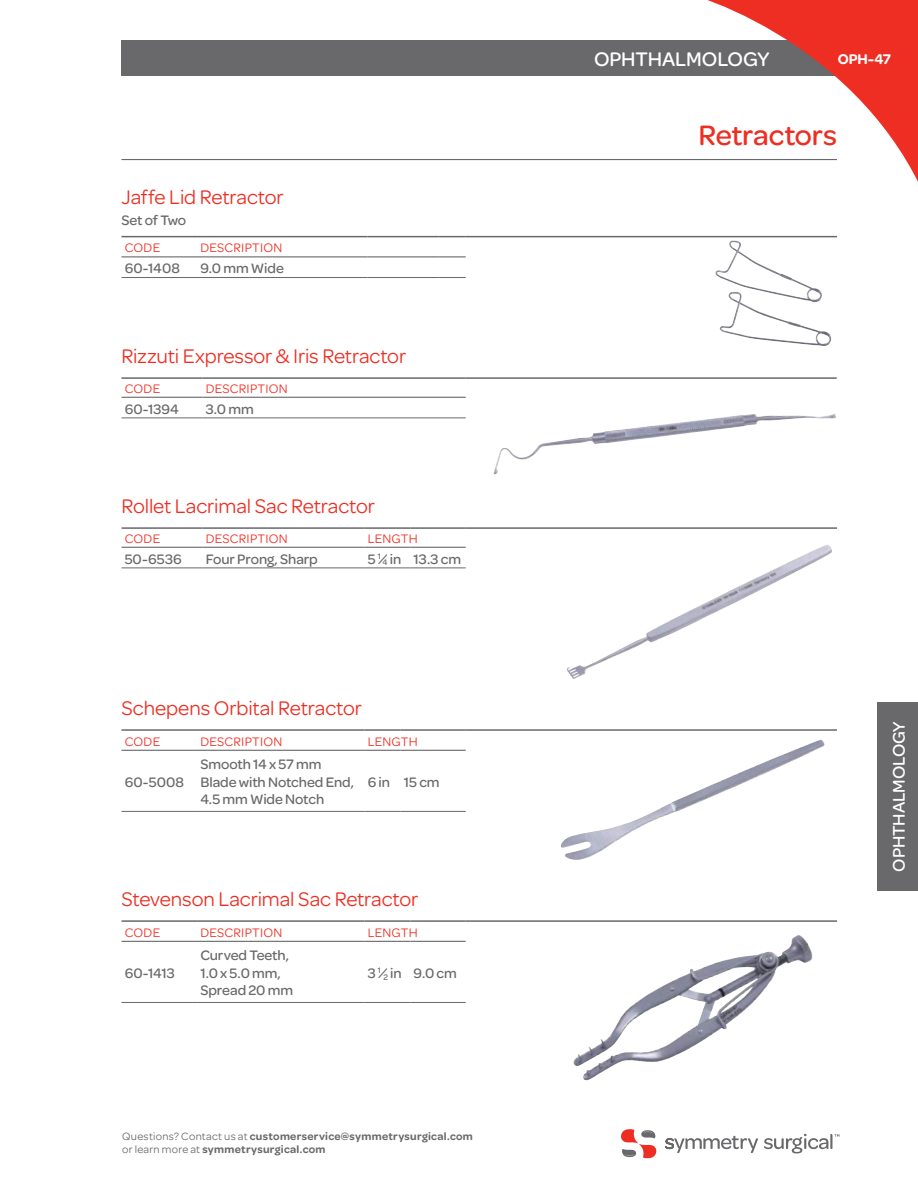
<style>
.page{position:relative;width:918px;height:1188px;background:#fff}
.page>*{position:absolute;margin:0;border:0;box-sizing:border-box;transform-origin:0 0}
.t1{font:500 30px "Omnes";letter-spacing:-.005em;color:#ee2e22}
.t2{font:21px "Omnes";letter-spacing:-.005em;color:#ee2e22}
.t3{font:500 21px "Omnes";letter-spacing:-.005em;color:#fff}
.t4{font:500 18px "Omnes";letter-spacing:-.005em;color:#fff}
.t5{font:600 15px "Omnes";color:#fff}
.t6{font:500 14.7px/17.5px "Omnes";letter-spacing:-.005em;color:#69696c}
.t7{font:13.2px "Omnes";letter-spacing:.02em;color:#ee2e22}
.t8{font:600 11.25px/13.5px "Omnes";letter-spacing:.025em;color:#69696c}
.s1{font-weight:400}
</style>
<div class="page">
<div style="left:878px;top:702px;width:40px;height:189px;background:#69696c"></div>
<div style="left:121px;top:41px;width:756px;height:35px;background:#69696c"></div>
<svg style="left:653px;top:0;width:265px;height:182px"></svg>
<svg style="left:665px;top:1134px;width:174px;height:19px"></svg>
<svg style="left:621px;top:1129px;width:35px;height:29px"></svg>
<hr style="left:122px;top:159px;width:715px;height:1px;background:#69696c">
<hr style="left:122px;top:236px;width:75px;height:1px;background:#69696c">
<hr style="left:197px;top:236px;width:170px;height:1px;background:#69696c">
<hr style="left:367px;top:236px;width:72px;height:1px;background:#69696c">
<svg style="left:439px;top:236px;width:27px;height:1px"></svg>
<hr style="left:466px;top:236px;width:371px;height:1px;background:#69696c">
<hr style="left:122px;top:256px;width:75px;height:1px;background:#69696c">
<hr style="left:197px;top:256px;width:170px;height:1px;background:#69696c">
<hr style="left:367px;top:256px;width:72px;height:1px;background:#69696c">
<svg style="left:439px;top:256px;width:27px;height:1px"></svg>
<hr style="left:122px;top:277px;width:75px;height:1px;background:#69696c">
<hr style="left:197px;top:277px;width:170px;height:1px;background:#69696c">
<hr style="left:367px;top:277px;width:72px;height:1px;background:#69696c">
<svg style="left:439px;top:277px;width:27px;height:1px"></svg>
<img style="left:716px;top:240px;width:115px;height:106px">
<hr style="left:122px;top:527px;width:80px;height:2px;background:#69696c">
<hr style="left:202px;top:527px;width:162px;height:2px;background:#69696c">
<hr style="left:364px;top:527px;width:46px;height:2px;background:#69696c">
<hr style="left:410px;top:527px;width:56px;height:2px;background:#69696c">
<hr style="left:466px;top:527px;width:371px;height:2px;background:#69696c">
<hr style="left:122px;top:547px;width:80px;height:1px;background:#69696c">
<hr style="left:202px;top:547px;width:162px;height:1px;background:#69696c">
<hr style="left:122px;top:568px;width:80px;height:1px;background:#69696c">
<hr style="left:202px;top:568px;width:162px;height:1px;background:#69696c">
<hr style="left:364px;top:547px;width:46px;height:1px;background:#69696c">
<hr style="left:410px;top:547px;width:56px;height:1px;background:#69696c">
<hr style="left:364px;top:568px;width:46px;height:1px;background:#69696c">
<hr style="left:410px;top:568px;width:56px;height:1px;background:#69696c">
<img style="left:567px;top:544px;width:265px;height:135px">
<hr style="left:122px;top:920px;width:75px;height:2px;background:#69696c">
<hr style="left:197px;top:920px;width:167px;height:2px;background:#69696c">
<hr style="left:364px;top:920px;width:46px;height:2px;background:#69696c">
<hr style="left:410px;top:920px;width:56px;height:2px;background:#69696c">
<hr style="left:466px;top:920px;width:371px;height:2px;background:#69696c">
<hr style="left:122px;top:941px;width:75px;height:1px;background:#69696c">
<hr style="left:197px;top:941px;width:167px;height:1px;background:#69696c">
<hr style="left:364px;top:941px;width:46px;height:1px;background:#69696c">
<hr style="left:410px;top:941px;width:56px;height:1px;background:#69696c">
<hr style="left:122px;top:1002px;width:75px;height:1px;background:#69696c">
<hr style="left:197px;top:1002px;width:167px;height:1px;background:#69696c">
<hr style="left:364px;top:1002px;width:46px;height:1px;background:#69696c">
<hr style="left:410px;top:1002px;width:56px;height:1px;background:#69696c">
<hr style="left:122px;top:729px;width:75px;height:2px;background:#69696c">
<hr style="left:197px;top:729px;width:167px;height:2px;background:#69696c">
<hr style="left:364px;top:729px;width:37px;height:2px;background:#69696c">
<hr style="left:401px;top:729px;width:65px;height:2px;background:#69696c">
<hr style="left:466px;top:729px;width:371px;height:2px;background:#69696c">
<hr style="left:122px;top:750px;width:75px;height:1px;background:#69696c">
<hr style="left:197px;top:750px;width:167px;height:1px;background:#69696c">
<hr style="left:364px;top:750px;width:37px;height:1px;background:#69696c">
<hr style="left:401px;top:750px;width:65px;height:1px;background:#69696c">
<hr style="left:122px;top:811px;width:75px;height:1px;background:#69696c">
<hr style="left:197px;top:811px;width:167px;height:1px;background:#69696c">
<hr style="left:364px;top:811px;width:37px;height:1px;background:#69696c">
<hr style="left:401px;top:811px;width:65px;height:1px;background:#69696c">
<img style="left:573px;top:935px;width:238px;height:145px">
<img style="left:561px;top:740px;width:264px;height:120px">
<hr style="left:122px;top:377px;width:80px;height:2px;background:#69696c">
<hr style="left:202px;top:377px;width:264px;height:2px;background:#69696c">
<hr style="left:466px;top:377px;width:371px;height:2px;background:#69696c">
<hr style="left:122px;top:397px;width:80px;height:1px;background:#69696c">
<hr style="left:202px;top:397px;width:264px;height:1px;background:#69696c">
<hr style="left:122px;top:418px;width:80px;height:1px;background:#69696c">
<hr style="left:202px;top:418px;width:264px;height:1px;background:#69696c">
<img style="left:711px;top:413px;width:124px;height:6px">
<h2 class="t2" style="left:122px;top:186px;width:164px">Jaffe Lid Retractor</h2>
<p class="t6" style="left:122px;top:211px;width:66px">Set of Two</p>
<p class="t7" style="left:125px;top:240px;width:37px">CODE</p>
<p class="t7" style="left:200px;top:240px;width:84px">DESCRIPTION</p>
<p class="t6" style="left:125px;top:260px;width:57px">60-1408</p>
<p class="t6" style="left:200px;top:260px;width:85px">9.0 mm Wide</p>
<h2 class="t2" style="left:122px;top:345px;width:286px">Rizzuti Expressor &amp; Iris Retractor</h2>
<p class="t7" style="left:125px;top:381px;width:37px">CODE</p>
<p class="t7" style="left:206px;top:381px;width:84px">DESCRIPTION</p>
<p class="t6" style="left:125px;top:400px;width:56px">60-1394</p>
<p class="t6" style="left:206px;top:400px;width:50px">3.0 mm</p>
<h2 class="t2" style="left:122px;top:495px;width:255px">Rollet Lacrimal Sac Retractor</h2>
<p class="t7" style="left:125px;top:531px;width:37px">CODE</p>
<p class="t7" style="left:206px;top:531px;width:84px">DESCRIPTION</p>
<p class="t7" style="left:368px;top:531px;width:51px">LENGTH</p>
<p class="t6" style="left:125px;top:550px;width:59px">50-6536</p>
<p class="t6" style="left:206px;top:550px;width:114px">Four Prong, Sharp</p>
<p class="t6" style="left:368px;top:550px;width:95px">5 <sup>1</sup>⁄<sub>4</sub> in 13.3 cm</p>
<h2 class="t2" style="left:122px;top:697px;width:242px">Schepens Orbital Retractor</h2>
<p class="t7" style="left:125px;top:734px;width:37px">CODE</p>
<p class="t7" style="left:200px;top:734px;width:84px">DESCRIPTION</p>
<p class="t7" style="left:368px;top:734px;width:51px">LENGTH</p>
<p class="t6" style="left:125px;top:773px;width:61px">60-5008</p>
<p class="t6" style="left:200px;top:756px;width:155px">Smooth 14 x 57 mm<br>Blade with Notched End,<br>4.5 mm Wide Notch</p>
<p class="t6" style="left:368px;top:773px;width:73px">6 in 15 cm</p>
<h2 class="t2" style="left:122px;top:888px;width:298px">Stevenson Lacrimal Sac Retractor</h2>
<p class="t7" style="left:125px;top:925px;width:37px">CODE</p>
<p class="t7" style="left:200px;top:925px;width:84px">DESCRIPTION</p>
<p class="t7" style="left:368px;top:925px;width:51px">LENGTH</p>
<p class="t6" style="left:125px;top:964px;width:51px">60-1413</p>
<p class="t6" style="left:200px;top:947px;width:94px">Curved Teeth,<br>1.0 x 5.0 mm,<br>Spread 20 mm</p>
<p class="t6" style="left:368px;top:964px;width:91px">3 <sup>1</sup>⁄<sub>2</sub> in 9.0 cm</p>
<p class="t8" style="left:122px;top:1129px;width:352px"><span class="s1">Questions? Contact us at</span> customerservice@symmetrysurgical.com <span class="s1">or learn more at</span> symmetrysurgical.com</p>
<h2 class="t3" style="left:594px;top:48px;width:177px">OPHTHALMOLOGY</h2>
<p class="t5" style="left:838px;top:51px;width:55px">OPH-47</p>
<h1 class="t1" style="left:698px;top:119px;width:140px">Retractors</h1>
<p class="t4" style="left:889px;top:872px;width:152px;rotate:-90deg">OPHTHALMOLOGY</p>
</div>
